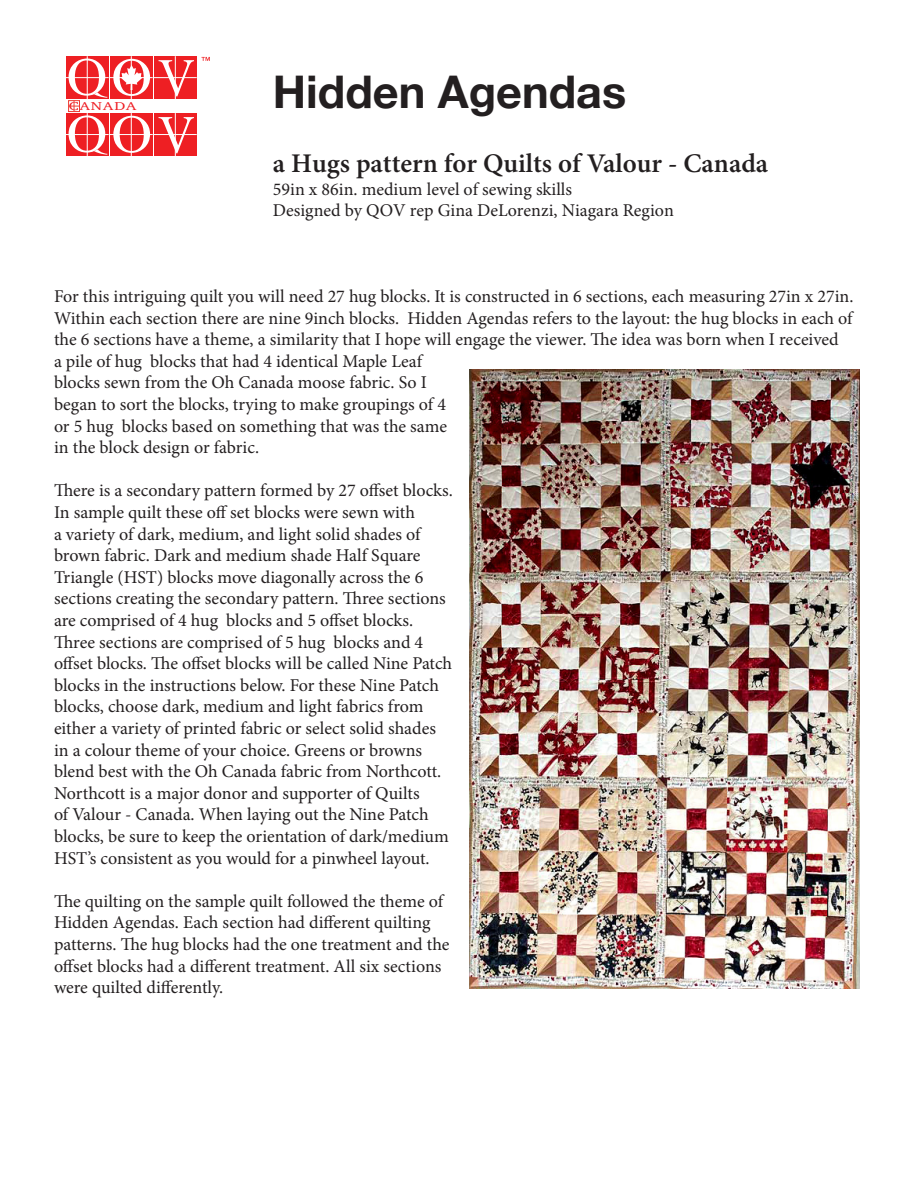
<style>
.page{position:relative;width:918px;height:1188px;background:#fff}
.page>*{position:absolute;margin:0;border:0;box-sizing:border-box;transform-origin:0 0}
.t1{font:700 45px "Helvetica Neue";color:#231f20}
.t2{font:600 27px "Minion Pro";color:#231f20}
.t3{font:18px/21.6px "Minion Pro";color:#231f20}
.t4{font:11.7px "Charter";letter-spacing:.07em;color:#ee1d23;scale:1.35 1}
</style>
<div class="page">
<img style="left:470px;top:369px;width:390px;height:619px">
<div style="left:68px;top:101px;width:12px;height:11px;border:1px solid #ee3e35"></div>
<div style="left:66px;top:56px;width:43px;height:43px;background:#ee1f23"></div>
<hr style="left:87px;top:56px;width:1px;height:43px;background:#fff">
<hr style="left:66px;top:77px;width:43px;height:1px;background:#fff">
<div style="left:110px;top:56px;width:43px;height:43px;background:#ee1f23"></div>
<hr style="left:131px;top:56px;width:1px;height:43px;background:#fff">
<hr style="left:110px;top:77px;width:43px;height:1px;background:#fff">
<div style="left:154px;top:56px;width:43px;height:43px;background:#ee1f23"></div>
<hr style="left:175px;top:56px;width:1px;height:43px;background:#fff">
<hr style="left:154px;top:77px;width:43px;height:1px;background:#fff">
<svg style="left:159px;top:60px;width:35px;height:36px"></svg>
<svg style="left:113px;top:59px;width:37px;height:37px"></svg>
<div style="left:66px;top:113px;width:43px;height:43px;background:#ee1f23"></div>
<hr style="left:87px;top:113px;width:1px;height:43px;background:#fff">
<hr style="left:66px;top:134px;width:43px;height:1px;background:#fff">
<div style="left:110px;top:113px;width:43px;height:43px;background:#ee1f23"></div>
<hr style="left:131px;top:113px;width:1px;height:43px;background:#fff">
<hr style="left:110px;top:134px;width:43px;height:1px;background:#fff">
<div style="left:154px;top:113px;width:43px;height:43px;background:#ee1f23"></div>
<hr style="left:175px;top:113px;width:1px;height:43px;background:#fff">
<hr style="left:154px;top:134px;width:43px;height:1px;background:#fff">
<svg style="left:113px;top:116px;width:37px;height:37px"></svg>
<svg style="left:159px;top:117px;width:35px;height:36px"></svg>
<svg style="left:69px;top:59px;width:38px;height:96px"></svg>
<svg style="left:201px;top:57px;width:9px;height:4px"></svg>
<p class="t4" style="left:69px;top:96px;width:51px">CANADA</p>
<p class="t1" style="left:273px;top:56px;width:355px">Hidden Agendas</p>
<p class="t2" style="left:273px;top:145px;width:497px">a Hugs pattern for Quilts of Valour - Canada</p>
<p class="t3" style="left:273px;top:178px;width:402px">59in x 86in. medium level of sewing skills<br>Designed by QOV rep Gina DeLorenzi, Niagara Region</p>
<p class="t3" style="left:54px;top:286px;width:801px">For this intriguing quilt you will need 27 hug blocks. It is constructed in 6 sections, each measuring 27in x 27in.<br>Within each section there are nine 9inch blocks. Hidden Agendas refers to the layout: the hug blocks in each of the 6 sections have a theme, a similarity that I hope will engage the viewer. The idea was born when I received<br>a pile of hug blocks that had 4 identical Maple Leaf<br>blocks sewn from the Oh Canada moose fabric. So I<br>began to sort the blocks, trying to make groupings of 4<br>or 5 hug blocks based on something that was the same<br>in the block design or fabric.</p>
<p class="t3" style="left:54px;top:480px;width:400px">There is a secondary pattern formed by 27 offset blocks.<br>In sample quilt these off set blocks were sewn with<br>a variety of dark, medium, and light solid shades of brown fabric. Dark and medium shade Half Square Triangle (HST) blocks move diagonally across the 6 sections creating the secondary pattern. Three sections are comprised of 4 hug blocks and 5 offset blocks.<br>Three sections are comprised of 5 hug blocks and 4 offset blocks. The offset blocks will be called Nine Patch blocks in the instructions below. For these Nine Patch blocks, choose dark, medium and light fabrics from either a variety of printed fabric or select solid shades in a colour theme of your choice. Greens or browns blend best with the Oh Canada fabric from Northcott.<br>Northcott is a major donor and supporter of Quilts<br>of Valour - Canada. When laying out the Nine Patch blocks, be sure to keep the orientation of dark/medium HST’s consistent as you would for a pinwheel layout.</p>
<p class="t3" style="left:54px;top:890px;width:397px">The quilting on the sample quilt followed the theme of Hidden Agendas. Each section had different quilting patterns. The hug blocks had the one treatment and the offset blocks had a different treatment. All six sections were quilted differently.</p>
</div>
